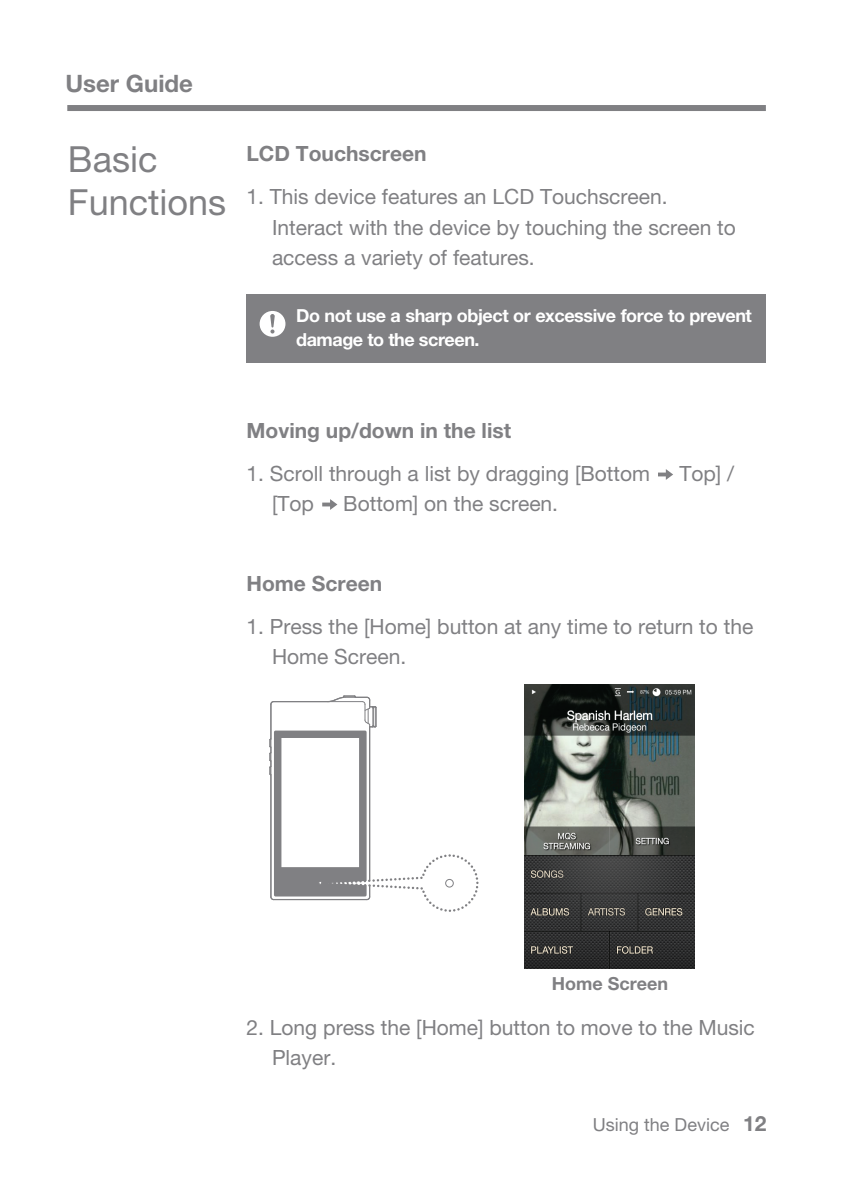
<style>
.page{position:relative;width:851px;height:1191px;background:#fff}
.page>*{position:absolute;margin:0;border:0;box-sizing:border-box;transform-origin:0 0}
.t1{font:36px/43.2px "Helvetica Neue";color:#808083}
.t2{font:700 24px "Helvetica Neue";color:#808083}
.t3{font:21px/30px "Helvetica Neue";color:#808083}
.t4{font:700 21px "Helvetica Neue";color:#808083}
.t5{font:700 18px/24px "Helvetica Neue";letter-spacing:-.025em;color:#fff}
.t6{font:18px "Helvetica Neue";color:#808083}
.t7{font:700 18px "Helvetica Neue";color:#808083}
.s1{font-weight:700;font-size:21px}
</style>
<div class="page">
<img style="left:524px;top:685px;width:170px;height:283px">
<div style="left:246px;top:294px;width:519px;height:68px;background:#808083"></div>
<svg style="left:259px;top:311px;width:26px;height:26px"></svg>
<div style="left:67px;top:105px;width:698px;height:6px;background:#808083"></div>
<svg style="left:658px;top:469px;width:15px;height:11px"></svg>
<svg style="left:322px;top:499px;width:15px;height:11px"></svg>
<svg style="left:269px;top:695px;width:210px;height:217px"></svg>
<div style="left:445px;top:879px;width:8px;height:8px;border:1px solid #808083;border-radius:50%"></div>
<p class="t2" style="left:65px;top:68px;width:129px">User Guide</p>
<p class="t1" style="left:68px;top:137px;width:160px">Basic<br>Functions</p>
<p class="t4" style="left:246px;top:141px;width:182px">LCD Touchscreen</p>
<p class="t3" style="left:272px;top:182px;width:465px;text-indent:-26px">1. This device features an LCD Touchscreen.<br>Interact with the device by touching the screen to access a variety of features.</p>
<p class="t5" style="left:296px;top:303px;width:457px">Do not use a sharp object or excessive force to prevent damage to the screen.</p>
<p class="t4" style="left:246px;top:417px;width:266px">Moving up/down in the list</p>
<p class="t3" style="left:246px;top:458px;width:405px">1. Scroll through a list by dragging [Bottom</p>
<p class="t3" style="left:679px;top:458px;width:56px">Top] /</p>
<p class="t3" style="left:272px;top:488px;width:43px">[Top</p>
<p class="t3" style="left:343px;top:488px;width:216px">Bottom] on the screen.</p>
<p class="t4" style="left:246px;top:570px;width:137px">Home Screen</p>
<p class="t3" style="left:272px;top:611px;width:482px;text-indent:-26px">1. Press the [Home] button at any time to return to the<br>Home Screen.</p>
<p class="t7" style="left:551px;top:972px;width:118px">Home Screen</p>
<p class="t3" style="left:272px;top:1012px;width:484px;text-indent:-26px">2. Long press the [Home] button to move to the Music<br>Player.</p>
<p class="t6" style="left:592px;top:1113px;width:175px">Using the Device <span class="s1">12</span></p>
</div>
